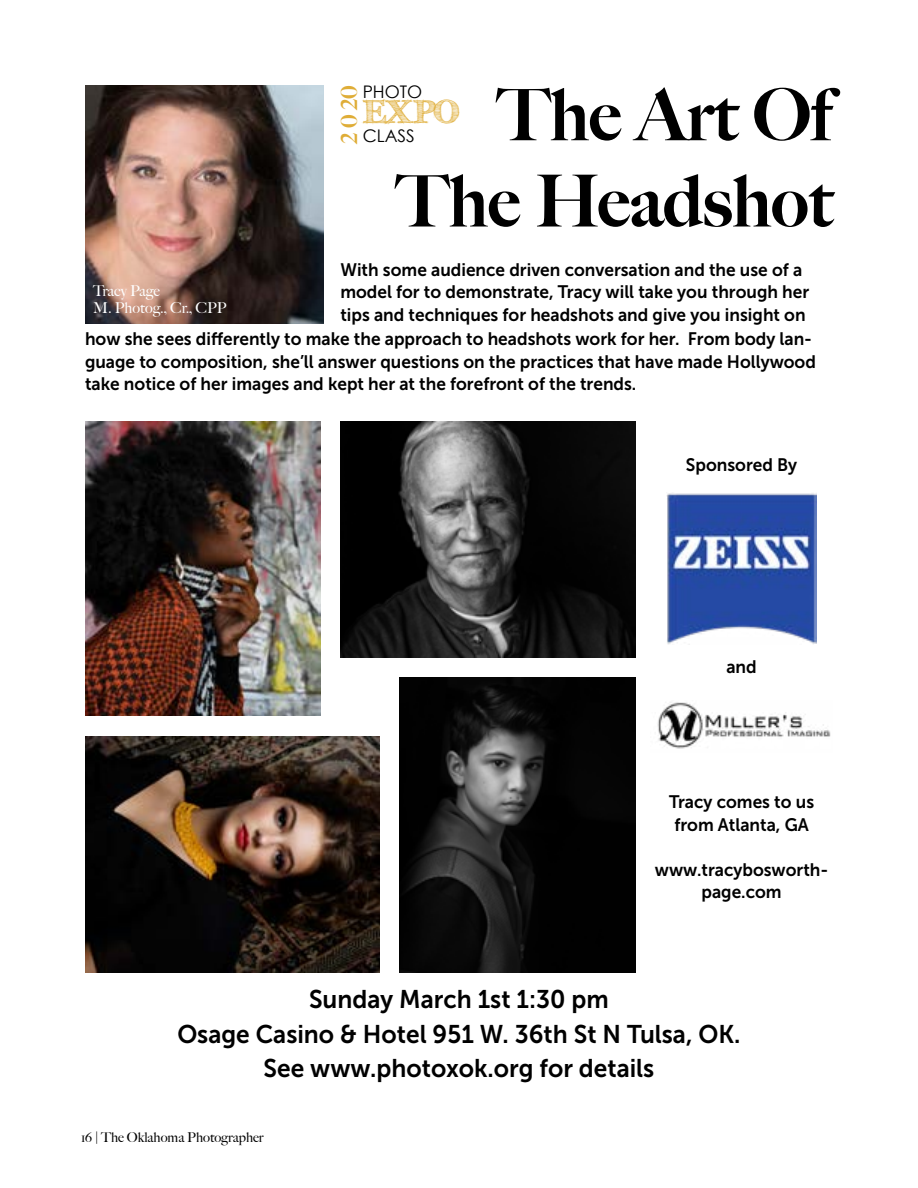
<style>
.page{position:relative;width:918px;height:1188px;background:#fff}
.page>*{position:absolute;margin:0;border:0;box-sizing:border-box;transform-origin:0 0}
.t1{font:900 72px/86.2px "Big Caslon FB";color:#000;text-align:right}
.t2{font:700 32.7px "FFF Tusj";color:#dfad37}
.t3{font:25.5px/34.5px "Museo Sans 700";color:#000;text-align:center;scale:.96 1}
.t4{font:900 22.5px "Big Caslon FB";color:#dfad37}
.t5{font:18px/22.5px "Museo Sans 700";color:#000;scale:.96 1}
.t6{font:17.4px "Century Gothic";color:#000}
.t7{font:15px/17.2px "Big Caslon FB";color:#fff}
.t8{font:13.5px "Big Caslon FB";color:#000}
</style>
<div class="page">
<img style="left:85px;top:85px;width:239px;height:239px">
<img style="left:85px;top:736px;width:295px;height:236px">
<img style="left:340px;top:421px;width:295px;height:236px">
<img style="left:399px;top:677px;width:236px;height:295px">
<img style="left:85px;top:421px;width:236px;height:295px">
<img style="left:666px;top:493px;width:151px;height:151px">
<img style="left:657px;top:702px;width:174px;height:47px">
<p class="t6" style="left:363px;top:81px;width:61px">PHOTO</p>
<p class="t4" style="left:336px;top:144px;width:61px;rotate:-90deg">2 0 20</p>
<h1 class="t1" style="left:396px;top:72px;width:438px">The Art Of<br>The Headshot</h1>
<h2 class="t2" style="left:363px;top:92px;width:98px">EXPO</h2>
<p class="t6" style="left:363px;top:125px;width:54px">CLASS</p>
<p class="t5" style="left:340px;top:258px;width:490px">With some audience driven conversation and the use of a model for to demonstrate, Tracy will take you through her tips and techniques for headshots and give you insight on</p>
<p class="t5" style="left:85px;top:328px;width:763px">how she sees differently to make the approach to headshots work for her. From body lan&shy;guage to composition, she’ll answer questions on the practices that have made Hollywood take notice of her images and kept her at the forefront of the trends.</p>
<p class="t7" style="left:93px;top:282px;width:135px">Tracy Page<br>M. Photog., Cr., CPP</p>
<p class="t5" style="left:686px;top:453px;width:117px">Sponsored By</p>
<p class="t5" style="left:726px;top:656px;width:33px">and</p>
<p class="t5" style="left:669px;top:791px;width:153px">Tracy comes to us from Atlanta, GA</p>
<p class="t5" style="left:655px;top:858px;width:182px;text-align:center">www.tracybosworth&shy;page.com</p>
<h3 class="t3" style="left:177px;top:982px;width:588px">Sunday March 1st 1:30 pm<br>Osage Casino &amp; Hotel 951 W. 36th St N Tulsa, OK.<br>See www.photoxok.org for details</h3>
<p class="t8" style="left:81px;top:1130px;width:184px">16 | The Oklahoma Photographer</p>
</div>
